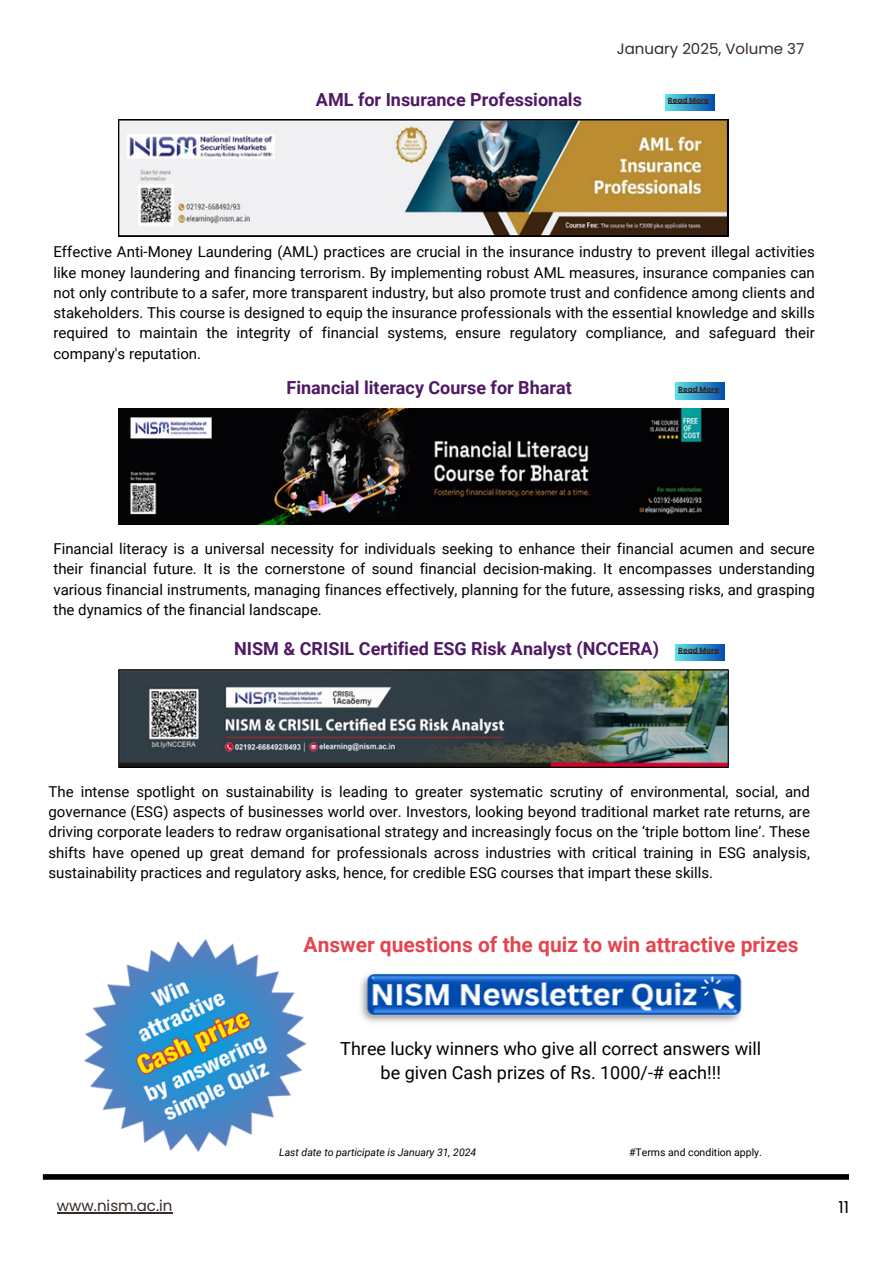
<style>
.page{position:relative;width:894px;height:1264px;background:#fff}
.page>*{position:absolute;margin:0;border:0;box-sizing:border-box;transform-origin:0 0}
.t1{font:700 21px "Roboto";color:#e44650}
.t2{font:700 18px "Roboto";color:#4f1964}
.t3{font:18px/24.8px "Roboto";color:#000;text-align:center}
.t4{font:16.5px "Poppins";color:#000}
.t5{font:15px/20.2px "Roboto";color:#000;text-align:justify}
.t6{font:15px "Poppins";color:#372a28}
.t7{font:italic 10.5px "Roboto";color:#000}
.t8{font:10.5px "Roboto";color:#000}
.t9{font:700 7.5px "Poppins";color:#372a28}
</style>
<div class="page">
<div style="left:43px;top:1174px;width:805px;height:5px;background:#000"></div>
<div style="left:675px;top:644px;width:49px;height:16px;background:linear-gradient(to right,#5fe3e7,#0451af)"></div>
<hr style="left:678px;top:653px;width:40px;height:1px;background:#372a28">
<div style="left:675px;top:383px;width:49px;height:16px;background:linear-gradient(to right,#5fe3e7,#0451af)"></div>
<hr style="left:678px;top:392px;width:40px;height:1px;background:#372a28">
<div style="left:665px;top:94px;width:49px;height:16px;background:linear-gradient(to right,#5ee2e7,#0350af)"></div>
<hr style="left:667px;top:104px;width:41px;height:1px;background:#372a28">
<img style="left:118px;top:119px;width:609px;height:117px">
<img style="left:118px;top:408px;width:610px;height:116px">
<img style="left:118px;top:669px;width:610px;height:98px">
<img style="left:49px;top:939px;width:291px;height:241px">
<img style="left:360px;top:973px;width:382px;height:50px">
<hr style="left:57px;top:1212px;width:115px;height:1px;background:#372a28">
<p class="t2" style="left:316px;top:89px;width:267px">AML for Insurance Professionals</p>
<p class="t6" style="left:616px;top:38px;width:189px">January 2025, Volume 37</p>
<p class="t9" style="left:667px;top:95px;width:42px">Read More</p>
<h4 class="t5" style="left:53px;top:242px;width:762px">Effective Anti-Money Laundering (AML) practices are crucial in the insurance industry to prevent illegal activities like money laundering and financing terrorism. By implementing robust AML measures, insurance companies can not only contribute to a safer, more transparent industry, but also promote trust and confidence among clients and stakeholders. This course is designed to equip the insurance professionals with the essential knowledge and skills required to maintain the integrity of financial systems, ensure regulatory compliance, and safeguard their company's reputation.</h4>
<h2 class="t2" style="left:286px;top:377px;width:286px">Financial literacy Course for Bharat</h2>
<h2 class="t9" style="left:678px;top:383px;width:42px">Read More</h2>
<h4 class="t5" style="left:53px;top:539px;width:762px">Financial literacy is a universal necessity for individuals seeking to enhance their financial acumen and secure their financial future. It is the cornerstone of sound financial decision-making. It encompasses understanding various financial instruments, managing finances effectively, planning for the future, assessing risks, and grasping the dynamics of the financial landscape.</h4>
<p class="t2" style="left:234px;top:638px;width:426px">NISM &amp; CRISIL Certified ESG Risk Analyst (NCCERA)</p>
<h4 class="t9" style="left:678px;top:645px;width:42px">Read More</h4>
<p class="t5" style="left:49px;top:781px;width:762px">The intense spotlight on sustainability is leading to greater systematic scrutiny of environmental, social, and governance (ESG) aspects of businesses world over. Investors, looking beyond traditional market rate returns, are driving corporate leaders to redraw organisational strategy and increasingly focus on the ‘triple bottom line’. These shifts have opened up great demand for professionals across industries with critical training in ESG analysis, sustainability practices and regulatory asks, hence, for credible ESG courses that impart these skills.</p>
<p class="t1" style="left:303px;top:932px;width:496px">Answer questions of the quiz to win attractive prizes</p>
<p class="t6" style="left:57px;top:1195px;width:117px">www.nism.ac.in</p>
<h4 class="t3" style="left:340px;top:1036px;width:422px">Three lucky winners who give all correct answers will be given Cash prizes of Rs. 1000/-# each!!!</h4>
<p class="t7" style="left:279px;top:1145px;width:198px">Last date to participate is January 31, 2024</p>
<h1 class="t8" style="left:629px;top:1145px;width:134px">#Terms and condition apply.</h1>
<h2 class="t4" style="left:838px;top:1196px;width:12px">11</h2>
</div>
